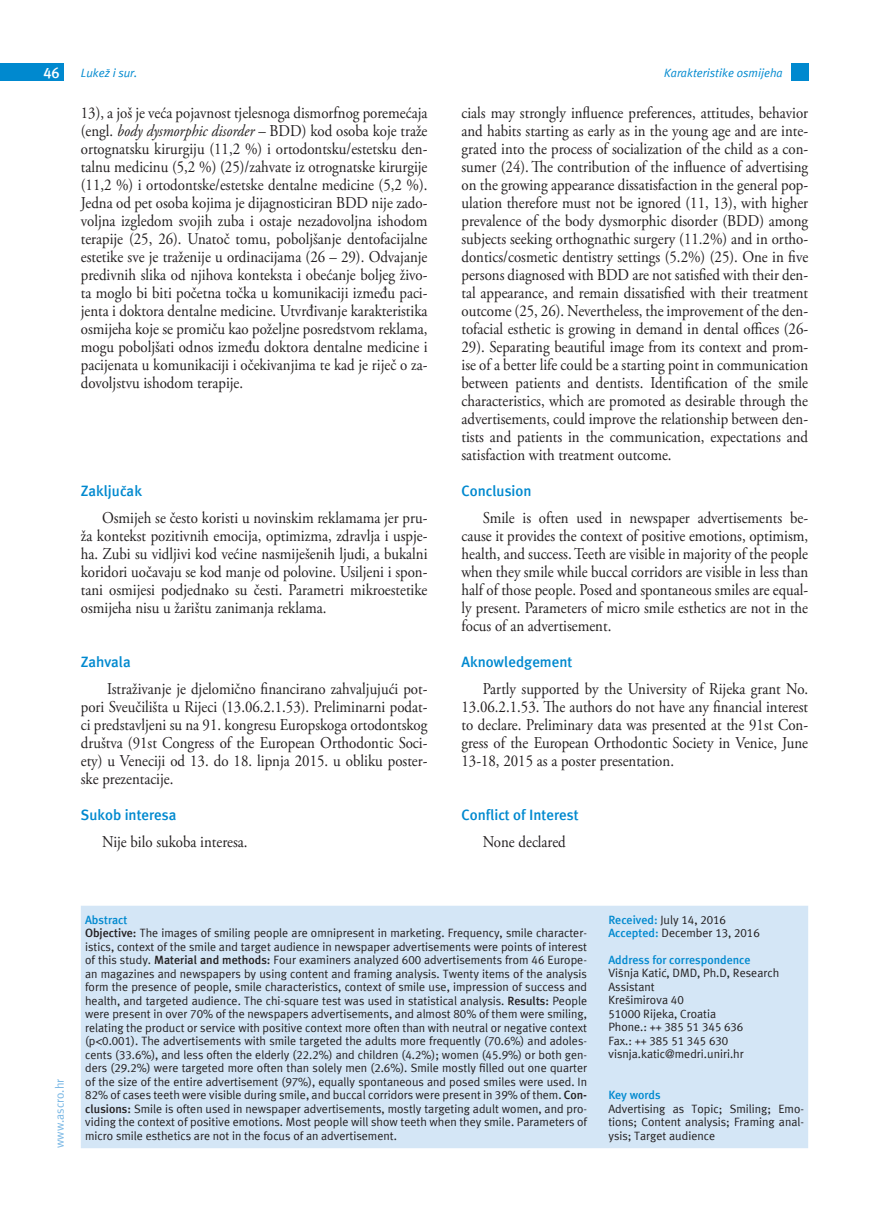
<style>
.page{position:relative;width:872px;height:1212px;background:#fff}
.page>*{position:absolute;margin:0;border:0;box-sizing:border-box;transform-origin:0 0}
.t1{font:16.5px/18px "Adobe Garamond Pro";color:#231f20;text-align:justify;scale:.9 1}
.t2{font:700 15px "Meta ASC";color:#0089cf}
.t3{font:700 15px "Meta ASC";color:#fff}
.t4{font:12px/13.5px "Meta ASC";color:#231f20}
.t5{font:italic 12px "Meta ASC";color:#0089cf}
.t6{font:700 12px "Meta ASC";color:#0089cf}
.t7{font:12px "Meta ASC";color:#77b6e4}
.s1{font-style:italic}
.s2{font-weight:700;color:#0089cf}
.s3{font-weight:700}
</style>
<div class="page">
<div style="left:791px;top:64px;width:17px;height:17px;background:#0089cf"></div>
<div style="left:0;top:64px;width:64px;height:17px;background:#0089cf"></div>
<div style="left:81px;top:906px;width:727px;height:242px;background:#d4e6f6"></div>
<p class="t3" style="left:43px;top:64px;width:18px">46</p>
<p class="t5" style="left:81px;top:66px;width:58px">Lukež i sur.</p>
<p class="t5" style="left:664px;top:66px;width:120px">Karakteristike osmijeha</p>
<p class="t1" style="left:461px;top:105px;width:387px">cials may strongly influence preferences, attitudes, behavior and habits starting as early as in the young age and are inte&shy;grated into the process of socialization of the child as a con&shy;sumer (24). The contribution of the influence of advertising on the growing appearance dissatisfaction in the general pop&shy;ulation therefore must not be ignored (11, 13), with higher prevalence of the body dysmorphic disorder (BDD) among subjects seeking orthognathic surgery (11.2%) and in ortho&shy;dontics/cosmetic dentistry settings (5.2%) (25). One in five persons diagnosed with BDD are not satisfied with their den&shy;tal appearance, and remain dissatisfied with their treatment outcome (25, 26). Nevertheless, the improvement of the den&shy;tofacial esthetic is growing in demand in dental offices (26- 29). Separating beautiful image from its context and prom&shy;ise of a better life could be a starting point in communication between patients and dentists. Identification of the smile characteristics, which are promoted as desirable through the advertisements, could improve the relationship between den&shy;tists and patients in the communication, expectations and satisfaction with treatment outcome.</p>
<p class="t2" style="left:461px;top:482px;width:72px">Conclusion</p>
<p class="t1" style="left:461px;top:510px;width:387px;text-indent:21px">Smile is often used in newspaper advertisements be&shy;cause it provides the context of positive emotions, optimism, health, and success. Teeth are visible in majority of the people when they smile while buccal corridors are visible in less than half of those people. Posed and spontaneous smiles are equal&shy;ly present. Parameters of micro smile esthetics are not in the focus of an advertisement.</p>
<p class="t2" style="left:461px;top:653px;width:112px">Aknowledgement</p>
<p class="t1" style="left:461px;top:681px;width:387px;text-indent:21px">Partly supported by the University of Rijeka grant No.<br>13.06.2.1.53. The authors do not have any financial interest to declare. Preliminary data was presented at the 91st Con&shy;gress of the European Orthodontic Society in Venice, June 13-18, 2015 as a poster presentation.</p>
<p class="t2" style="left:461px;top:806px;width:119px">Conflict of Interest</p>
<p class="t1" style="left:483px;top:834px;width:94px">None declared</p>
<p class="t1" style="left:81px;top:105px;width:387px">13), a još je veća pojavnost tjelesnoga dismorfnog poremećaja (engl. <span class="s1">body dysmorphic disorder</span> – BDD) kod osoba koje traže ortognatsku kirurgiju (11,2 %) i ortodontsku/estetsku den&shy;talnu medicinu (5,2 %) (25)/zahvate iz otrognatske kirurgije (11,2 %) i ortodontske/estetske dentalne medicine (5,2 %).<br>Jedna od pet osoba kojima je dijagnosticiran BDD nije zado&shy;voljna izgledom svojih zuba i ostaje nezadovoljna ishodom terapije (25, 26). Unatoč tomu, poboljšanje dentofacijalne estetike sve je traženije u ordinacijama (26 – 29). Odvajanje predivnih slika od njihova konteksta i obećanje boljeg živo&shy;ta moglo bi biti početna točka u komunikaciji između paci&shy;jenta i doktora dentalne medicine. Utvrđivanje karakteristika osmijeha koje se promiču kao poželjne posredstvom reklama, mogu poboljšati odnos između doktora dentalne medicine i pacijenata u komunikaciji i očekivanjima te kad je riječ o za&shy;dovoljstvu ishodom terapije.</p>
<p class="t2" style="left:81px;top:482px;width:63px">Zaključak</p>
<p class="t1" style="left:81px;top:510px;width:387px;text-indent:21px">Osmijeh se često koristi u novinskim reklamama jer pru&shy;ža kontekst pozitivnih emocija, optimizma, zdravlja i uspje&shy;ha. Zubi su vidljivi kod većine nasmiješenih ljudi, a bukalni koridori uočavaju se kod manje od polovine. Usiljeni i spon&shy;tani osmijesi podjednako su česti. Parametri mikroestetike osmijeha nisu u žarištu zanimanja reklama.</p>
<p class="t2" style="left:81px;top:653px;width:51px">Zahvala</p>
<p class="t1" style="left:81px;top:681px;width:387px;text-indent:26px">Istraživanje je djelomično financirano zahvaljujući pot&shy;pori Sveučilišta u Rijeci (13.06.2.1.53). Preliminarni podat&shy;ci predstavljeni su na 91. kongresu Europskoga ortodontskog društva (91st Congress of the European Orthodontic Soci&shy;ety) u Veneciji od 13. do 18. lipnja 2015. u obliku poster&shy;ske prezentacije.</p>
<p class="t2" style="left:81px;top:806px;width:97px">Sukob interesa</p>
<p class="t1" style="left:102px;top:834px;width:163px">Nije bilo sukoba interesa.</p>
<p class="t7" style="left:53px;top:1148px;width:71px;rotate:-90deg">www.ascro.hr</p>
<p class="t4" style="left:85px;top:912px;width:503px"><span class="s2">Abstract<br></span><span class="s3">Objective:</span> The images of smiling people are omnipresent in marketing. Frequency, smile character&shy;istics, context of the smile and target audience in newspaper advertisements were points of interest of this study. <span class="s3">Material and methods:</span> Four examiners analyzed 600 advertisements from 46 Europe&shy;an magazines and newspapers by using content and framing analysis. Twenty items of the analysis form the presence of people, smile characteristics, context of smile use, impression of success and health, and targeted audience. The chi-square test was used in statistical analysis. <span class="s3">Results:</span> People were present in over 70% of the newspapers advertisements, and almost 80% of them were smiling, relating the product or service with positive context more often than with neutral or negative context (p&lt;0.001). The advertisements with smile targeted the adults more frequently (70.6%) and adoles&shy;cents (33.6%), and less often the elderly (22.2%) and children (4.2%); women (45.9%) or both gen&shy;ders (29.2%) were targeted more often than solely men (2.6%). Smile mostly filled out one quarter of the size of the entire advertisement (97%), equally spontaneous and posed smiles were used. In 82% of cases teeth were visible during smile, and buccal corridors were present in 39% of them. <span class="s3">Con&shy;clusions:</span> Smile is often used in newspaper advertisements, mostly targeting adult women, and pro&shy;viding the context of positive emotions. Most people will show teeth when they smile. Parameters of micro smile esthetics are not in the focus of an advertisement.</p>
<p class="t4" style="left:608px;top:912px;width:153px"><span class="s2">Received:</span> July 14, 2016<br><span class="s2">Accepted:</span> December 13, 2016</p>
<p class="t6" style="left:608px;top:953px;width:144px">Address for correspondence</p>
<p class="t4" style="left:608px;top:966px;width:172px">Višnja Katić, DMD, Ph.D, Research<br>Assistant<br>Krešimirova 40<br>51000 Rijeka, Croatia<br>Phone.: ++ 385 51 345 636<br>Fax.: ++ 385 51 345 630 visnja.katic@medri.uniri.hr</p>
<p class="t6" style="left:608px;top:1088px;width:54px">Key words</p>
<p class="t4" style="left:608px;top:1101px;width:197px;text-align:justify">Advertising as Topic; Smiling; Emo&shy;tions; Content analysis; Framing anal&shy;ysis; Target audience</p>
</div>
